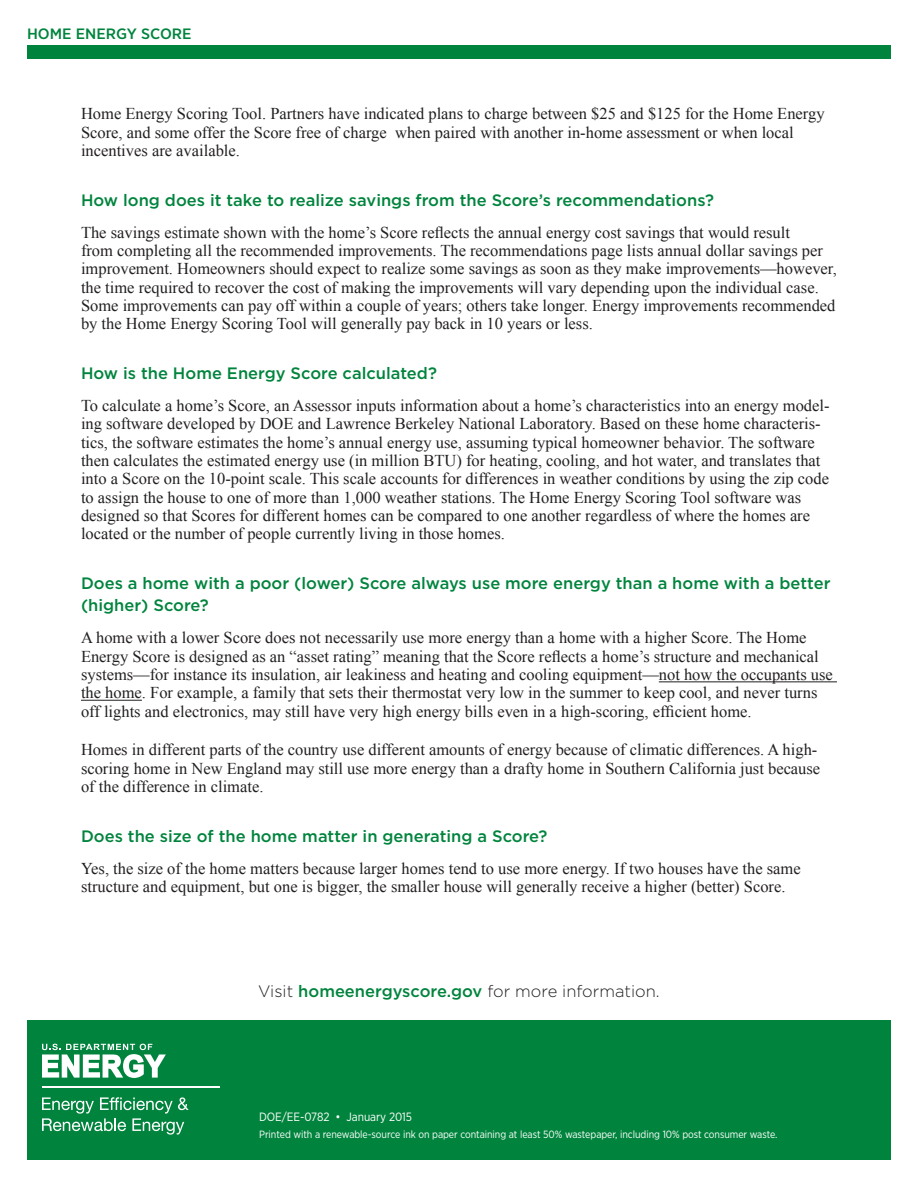
<style>
.page{position:relative;width:918px;height:1188px;background:#fff}
.page>*{position:absolute;margin:0;border:0;box-sizing:border-box;transform-origin:0 0}
.Paragraph_Style_1{font:16.5px/18.3px "Times New Roman";color:#231f20}
.Heading_Link{font:500 16.5px/22.5px "Gotham";color:#00843d}
.pull_quote{font:300 16.5px "Gotham";color:#231f20}
.t1{font:500 15px "Gotham Narrow";color:#00843d;scale:1.1 1}
.H-printed_______ink{font:12px "Gotham Narrow";letter-spacing:-.005em;color:#fff}
.H-printed_______ink-2{font:10.5px "Gotham Narrow";letter-spacing:-.005em;color:#fff}
.s1{font-weight:500;color:#00843d}
</style>
<div class="page">
<div style="left:27px;top:1020px;width:864px;height:140px;background:#00843d"></div>
<svg style="left:42px;top:1044px;width:124px;height:34px"></svg>
<hr style="left:42px;top:1087px;width:177px;height:1px;background:#fff">
<svg style="left:42px;top:1097px;width:147px;height:38px"></svg>
<hr style="left:659px;top:681px;width:178px;height:1px;background:#231f20">
<hr style="left:81px;top:700px;width:61px;height:1px;background:#231f20">
<div style="left:27px;top:45px;width:864px;height:13px;background:#00843d"></div>
<p class="t1" style="left:27px;top:24px;width:151px">HOME ENERGY SCORE</p>
<p class="Paragraph_Style_1" style="left:81px;top:105px;width:745px">Home Energy Scoring Tool. Partners have indicated plans to charge between $25 and $125 for the Home Energy<br>Score, and some offer the Score free of charge when paired with another in-home assessment or when local incentives are available.</p>
<p class="Heading_Link" style="left:81px;top:188px;width:634px">How long does it take to realize savings from the Score’s recommendations?</p>
<p class="Paragraph_Style_1" style="left:81px;top:223px;width:757px">The savings estimate shown with the home’s Score reflects the annual energy cost savings that would result<br>from completing all the recommended improvements. The recommendations page lists annual dollar savings per improvement. Homeowners should expect to realize some savings as soon as they make improvements—however, the time required to recover the cost of making the improvements will vary depending upon the individual case.<br>Some improvements can pay off within a couple of years; others take longer. Energy improvements recommended by the Home Energy Scoring Tool will generally pay back in 10 years or less.</p>
<p class="Heading_Link" style="left:81px;top:362px;width:357px">How is the Home Energy Score calculated?</p>
<p class="Paragraph_Style_1" style="left:81px;top:396px;width:750px">To calculate a home’s Score, an Assessor inputs information about a home’s characteristics into an energy model&shy;ing software developed by DOE and Lawrence Berkeley National Laboratory. Based on these home characteris&shy;tics, the software estimates the home’s annual energy use, assuming typical homeowner behavior. The software then calculates the estimated energy use (in million BTU) for heating, cooling, and hot water, and translates that into a Score on the 10-point scale. This scale accounts for differences in weather conditions by using the zip code to assign the house to one of more than 1,000 weather stations. The Home Energy Scoring Tool software was designed so that Scores for different homes can be compared to one another regardless of where the homes are located or the number of people currently living in those homes.</p>
<p class="Heading_Link" style="left:81px;top:572px;width:751px">Does a home with a poor (lower) Score always use more energy than a home with a better (higher) Score?</p>
<p class="Paragraph_Style_1" style="left:81px;top:628px;width:753px">A home with a lower Score does not necessarily use more energy than a home with a higher Score. The Home Energy Score is designed as an “asset rating” meaning that the Score reflects a home’s structure and mechanical systems—for instance its insulation, air leakiness and heating and cooling equipment—not how the occupants use the home. For example, a family that sets their thermostat very low in the summer to keep cool, and never turns off lights and electronics, may still have very high energy bills even in a high-scoring, efficient home.</p>
<p class="Paragraph_Style_1" style="left:81px;top:741px;width:741px">Homes in different parts of the country use different amounts of energy because of climatic differences. A high&shy;scoring home in New England may still use more energy than a drafty home in Southern California just because of the difference in climate.</p>
<p class="Heading_Link" style="left:81px;top:824px;width:468px">Does the size of the home matter in generating a Score?</p>
<p class="Paragraph_Style_1" style="left:81px;top:859px;width:721px">Yes, the size of the home matters because larger homes tend to use more energy. If two houses have the same structure and equipment, but one is bigger, the smaller house will generally receive a higher (better) Score.</p>
<p class="pull_quote" style="left:258px;top:981px;width:403px">Visit <span class="s1">homeenergyscore.gov</span> for more information.</p>
<p class="H-printed_______ink" style="left:259px;top:1109px;width:155px">DOE/EE-0782 • January 2015</p>
<p class="H-printed_______ink-2" style="left:259px;top:1128px;width:520px">Printed with a renewable-source ink on paper containing at least 50% wastepaper, including 10% post consumer waste.</p>
</div>
